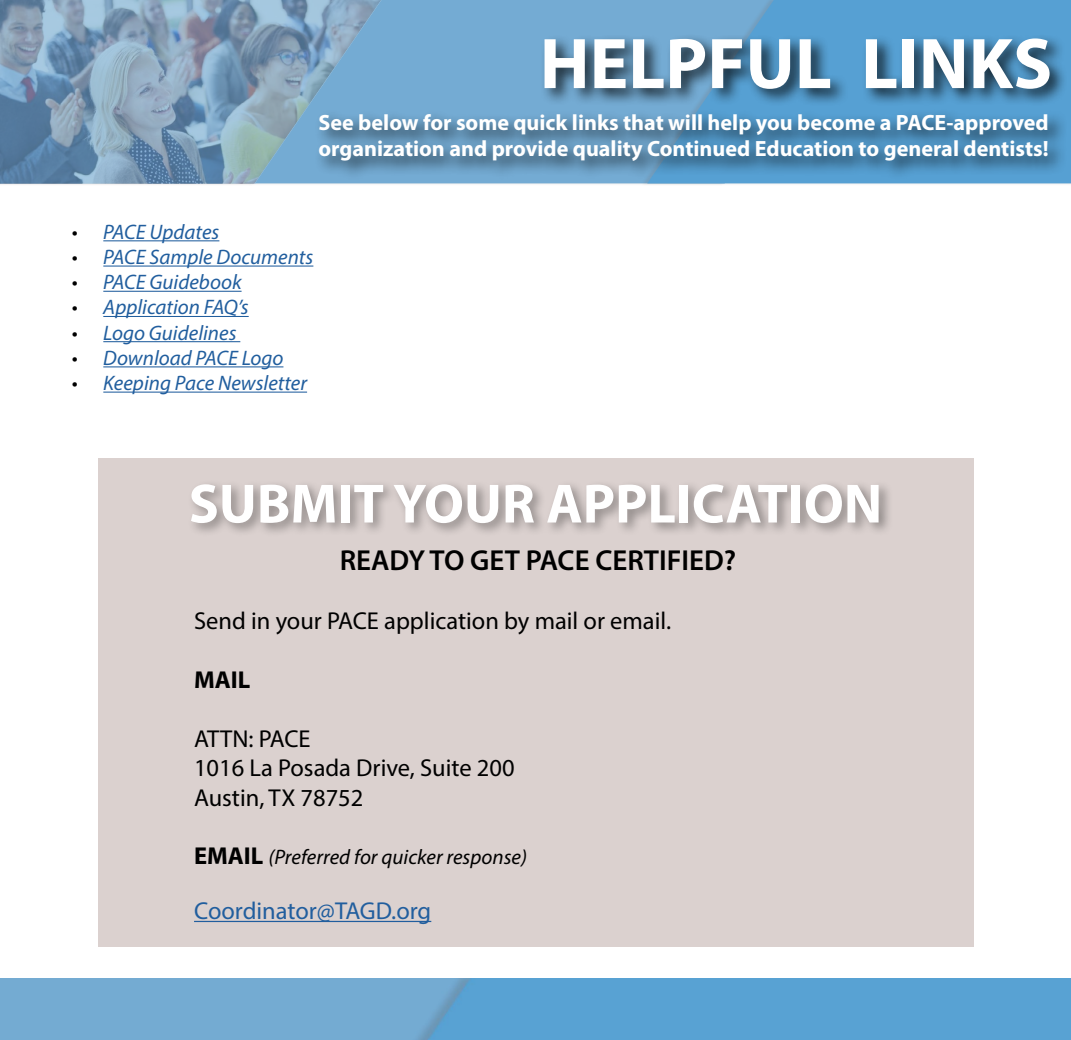
<style>
.page{position:relative;width:1071px;height:1040px;background:#fff}
.page>*{position:absolute;margin:0;border:0;box-sizing:border-box;transform-origin:0 0}
.t1{font:700 72.45px "Myriad Pro";color:#fff}
.t2{font:700 55.65px "Myriad Pro";color:#fff}
.t3{font:600 29.05px "Myriad Pro";color:#000}
.t4{font:24.5px/29.4px "Myriad Pro";color:#000}
.t5{font:24.5px "Myriad Pro";color:#215e9e}
.t6{font:700 24.5px "Myriad Pro";color:#000}
.t7{font:700 22.05px/26.6px "Myriad Pro";color:#fff}
.t8{font:italic 21px "Myriad Pro";color:#215e9e}
.t9{font:italic 21px "Myriad Pro";color:#000}
.s1{color:#000}
.s2{font-weight:700;font-style:normal;font-size:24.5px}
</style>
<div class="page">
<div style="left:382px;top:0;width:259px;height:183px;background:#74abd3"></div>
<svg style="left:0;top:0;width:382px;height:183px;background:#7e9eb9"></svg>
<svg style="left:647px;top:0;width:424px;height:183px;background:#5da2d2"></svg>
<div style="left:98px;top:458px;width:875px;height:489px;background:#dbd1cf"></div>
<div style="left:540px;top:34px;width:528px;height:73px;background:#000;opacity:.75"></div>
<div style="left:314px;top:109px;width:754px;height:72px;background:#000;opacity:.75"></div>
<div style="left:187px;top:479px;width:706px;height:58px;background:#000;opacity:.35"></div>
<hr style="left:103px;top:240px;width:116px;height:1px;background:#215e9e">
<hr style="left:103px;top:265px;width:210px;height:1px;background:#215e9e">
<hr style="left:103px;top:291px;width:139px;height:1px;background:#215e9e">
<hr style="left:103px;top:316px;width:146px;height:1px;background:#215e9e">
<hr style="left:103px;top:341px;width:137px;height:1px;background:#215e9e">
<hr style="left:103px;top:366px;width:180px;height:1px;background:#215e9e">
<hr style="left:103px;top:391px;width:204px;height:1px;background:#215e9e">
<hr style="left:194px;top:920px;width:237px;height:2px;background:#215e9e">
<img style="left:0;top:978px;width:1071px;height:62px">
<h1 class="t1" style="left:540px;top:16px;width:514px">HELPFUL LINKS</h1>
<p class="t7" style="left:318px;top:108px;width:732px">See below for some quick links that will help you become a PACE-approved organization and provide quality Continued Education to general dentists!</p>
<p class="t8" style="left:72px;top:219px;width:149px"><span class="s1">•</span> PACE Updates</p>
<p class="t8" style="left:72px;top:244px;width:243px"><span class="s1">•</span> PACE Sample Documents</p>
<p class="t8" style="left:72px;top:269px;width:171px"><span class="s1">•</span> PACE Guidebook</p>
<p class="t8" style="left:72px;top:294px;width:178px"><span class="s1">•</span> Application FAQ’s</p>
<p class="t8" style="left:72px;top:319px;width:166px"><span class="s1">•</span> Logo Guidelines</p>
<p class="t8" style="left:72px;top:345px;width:213px"><span class="s1">•</span> Download PACE Logo</p>
<p class="t8" style="left:72px;top:370px;width:237px"><span class="s1">•</span> Keeping Pace Newsletter</p>
<h2 class="t2" style="left:189px;top:467px;width:695px">SUBMIT YOUR APPLICATION</h2>
<h3 class="t3" style="left:340px;top:541px;width:398px">READY TO GET PACE CERTIFIED?</h3>
<p class="t4" style="left:194px;top:605px;width:479px">Send in your PACE application by mail or email.</p>
<p class="t6" style="left:194px;top:663px;width:58px">MAIL</p>
<p class="t4" style="left:194px;top:723px;width:322px">ATTN: PACE<br>1016 La Posada Drive, Suite 200<br>Austin, TX 78752</p>
<p class="t9" style="left:194px;top:844px;width:334px"><span class="s2">EMAIL</span> (Preferred for quicker response)</p>
<p class="t5" style="left:194px;top:895px;width:239px">Coordinator@TAGD.org</p>
</div>
